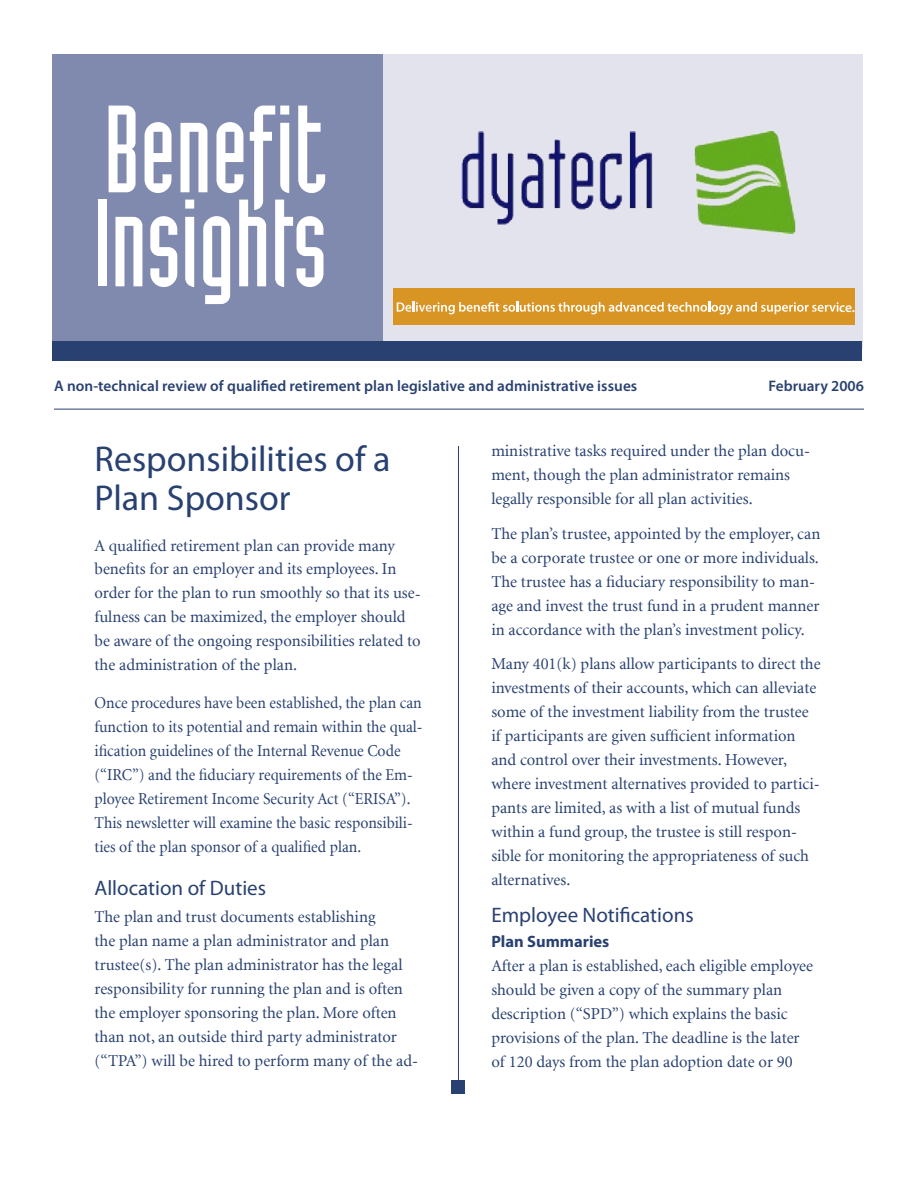
<style>
.page{position:relative;width:918px;height:1188px;background:#fff}
.page>*{position:absolute;margin:0;border:0;box-sizing:border-box;transform-origin:0 0}
.t1{font:121.5px "Industria Solid";color:#fff}
.t2{font:121.5px "Industria Solid A";color:#fff}
.t3{font:36px/39px "Myriad Pro";color:#294171}
.t4{font:21px "Myriad Pro";color:#294171}
.t5{font:16.5px/24px "Minion";color:#294171}
.t6{font:16.5px/24px "Minion";color:#294171;scale:.95 1}
.t7{font:700 16.5px "Myriad Pro";color:#294171}
.t8{font:600 15.3px "Myriad Pro";letter-spacing:.005em;color:#294171}
.t9{font:600 13.5px "Myriad Pro";letter-spacing:-.005em;color:#fff}
</style>
<div class="page">
<div style="left:385px;top:56px;width:475px;height:291px;background:#e2e3ec"></div>
<div style="left:52px;top:54px;width:331px;height:295px;background:#8089ae"></div>
<div style="left:52px;top:341px;width:810px;height:20px;background:#294171"></div>
<hr style="left:458px;top:446px;width:1px;height:648px;background:#294171">
<div style="left:452px;top:1080px;width:13px;height:14px;background:#294171"></div>
<hr style="left:54px;top:409px;width:810px;height:1px;background:#294171">
<div style="left:393px;top:288px;width:462px;height:37px;background:#d89523"></div>
<img style="left:462px;top:132px;width:334px;height:102px">
<h1 class="t2" style="left:104px;top:83px;width:225px">Benefit</h1>
<h1 class="t1" style="left:93px;top:177px;width:235px">Insights</h1>
<p class="t9" style="left:396px;top:300px;width:461px">Delivering benefit solutions through advanced technology and superior service.</p>
<p class="t8" style="left:54px;top:377px;width:585px">A non-technical review of qualified retirement plan legislative and administrative issues</p>
<p class="t8" style="left:768px;top:377px;width:97px">February 2006</p>
<h2 class="t3" style="left:94px;top:440px;width:298px">Responsibilities of a<br>Plan Sponsor</h2>
<p class="t5" style="left:94px;top:534px;width:328px">A qualified retirement plan can provide many benefits for an employer and its employees. In order for the plan to run smoothly so that its use&shy;fulness can be maximized, the employer should be aware of the ongoing responsibilities related to the administration of the plan.</p>
<p class="t6" style="left:94px;top:691px;width:347px">Once procedures have been established, the plan can function to its potential and remain within the qual&shy;ification guidelines of the Internal Revenue Code (“IRC”) and the fiduciary requirements of the Em&shy;ployee Retirement Income Security Act (“ERISA”).<br>This newsletter will examine the basic responsibili&shy;ties of the plan sponsor of a qualified plan.</p>
<p class="t4" style="left:94px;top:876px;width:173px">Allocation of Duties</p>
<p class="t5" style="left:94px;top:905px;width:325px">The plan and trust documents establishing<br>the plan name a plan administrator and plan trustee(s). The plan administrator has the legal responsibility for running the plan and is often the employer sponsoring the plan. More often than not, an outside third party administrator (“TPA”) will be hired to perform many of the ad-</p>
<p class="t5" style="left:491px;top:439px;width:320px">ministrative tasks required under the plan docu&shy;ment, though the plan administrator remains legally responsible for all plan activities.</p>
<p class="t5" style="left:491px;top:522px;width:331px">The plan’s trustee, appointed by the employer, can be a corporate trustee or one or more individuals.<br>The trustee has a fiduciary responsibility to man&shy;age and invest the trust fund in a prudent manner in accordance with the plan’s investment policy.</p>
<p class="t5" style="left:491px;top:653px;width:331px">Many 401(k) plans allow participants to direct the investments of their accounts, which can alleviate some of the investment liability from the trustee if participants are given sufficient information and control over their investments. However, where investment alternatives provided to partici&shy;pants are limited, as with a list of mutual funds within a fund group, the trustee is still respon&shy;sible for monitoring the appropriateness of such alternatives.</p>
<p class="t4" style="left:491px;top:903px;width:204px">Employee Notifications</p>
<p class="t7" style="left:491px;top:933px;width:120px">Plan Summaries</p>
<p class="t5" style="left:491px;top:955px;width:323px">After a plan is established, each eligible employee should be given a copy of the summary plan description (“SPD”) which explains the basic provisions of the plan. The deadline is the later of 120 days from the plan adoption date or 90</p>
</div>
